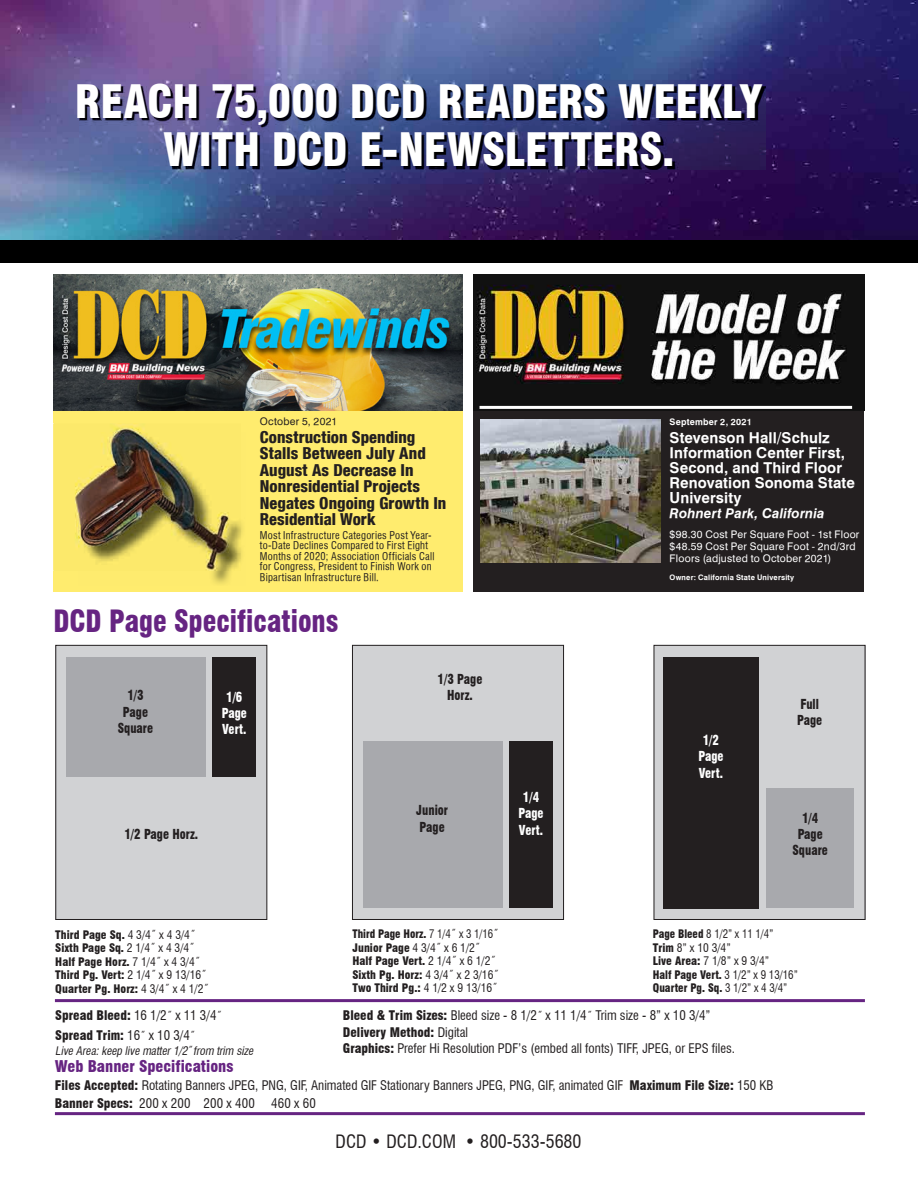
<style>
.page{position:relative;width:918px;height:1188px;background:#fff}
.page>*{position:absolute;margin:0;border:0;box-sizing:border-box;transform-origin:0 0}
.t1{font:900 condensed 45px/48px "Swiss 721 BT";color:#fff;text-align:center}
.t2{font:900 condensed 30px "Swiss 721 BT";color:#662482;scale:.92 1}
.t3{font:condensed 18px "Swiss 721 BT";color:#231f20}
.t4{font:800 condensed 16.5px/16.5px "Helvetica Neue";letter-spacing:.005em;color:#231f20}
.t5{font:900 condensed 15.9px "Swiss 721 BT";color:#662482}
.t6{font:700 15px/15px "Halvett";letter-spacing:.01em;color:#fff}
.t7{font:900 condensed 13.5px/16.2px "Swiss 721 BT";color:#231f20;text-align:center;scale:.9 1}
.t8{font:900 condensed 13.5px/16.2px "Swiss 721 BT";color:#fff;text-align:center;scale:.9 1}
.t9{font:italic 700 13.5px "Halvett";letter-spacing:.01em;color:#fff}
.t10{font:condensed 12.9px/16.5px "Swiss 721 BT";color:#231f20}
.t11{font:900 condensed 12.9px/19.5px "Swiss 721 BT";color:#231f20}
.t12{font:900 condensed 11.55px/13.5px "Swiss 721 BT";color:#231f20}
.t13{font:900 condensed 11.55px/13.5px "Swiss 721 BT";color:#231f20;scale:.94 1}
.t14{font:condensed 11.55px/13.5px "Swiss 721 BT";color:#231f20;scale:.94 1}
.t15{font:italic condensed 11.55px "Swiss 721 BT";color:#231f20}
.t16{font:10.5px/10.5px "Halvett Condensed";letter-spacing:.025em;color:#231f20}
.t17{font:10.5px/12px "Halvett";letter-spacing:.02em;color:#fff}
.t18{font:10.5px "Halvett";letter-spacing:.025em;color:#231f20}
.t19{font:700 9px "Halvett";letter-spacing:.025em;color:#fff}
.t20{font:700 7.5px "Halvett";letter-spacing:.025em;color:#fff}
.s1{font-weight:400}
.s2{font-weight:900}
.s3{font-weight:400;font-size:11.55px}
.s4{font-style:normal}
.s5{font-size:11.55px}
</style>
<div class="page">
<div style="left:53px;top:404px;width:410px;height:187px;background:#ffec6e"></div>
<div style="left:473px;top:410px;width:391px;height:182px;background:#231f20"></div>
<img style="left:0;top:0;width:918px;height:240px">
<img style="left:80px;top:86px;width:685px;height:83px">
<div style="left:0;top:240px;width:918px;height:22px;background:#000"></div>
<div style="left:56px;top:645px;width:211px;height:274px;background:#d1d2d4"></div>
<div style="left:55px;top:645px;width:212px;height:275px;border:1px solid #231f20"></div>
<div style="left:66px;top:657px;width:140px;height:119px;background:#a8a9ad"></div>
<div style="left:213px;top:657px;width:43px;height:119px;background:#231f20"></div>
<div style="left:352px;top:645px;width:212px;height:274px;background:#d1d2d4"></div>
<div style="left:352px;top:645px;width:212px;height:275px;border:1px solid #231f20"></div>
<div style="left:509px;top:741px;width:44px;height:167px;background:#231f20"></div>
<div style="left:363px;top:741px;width:139px;height:167px;background:#a8a9ad"></div>
<div style="left:654px;top:645px;width:211px;height:274px;background:#d1d2d4"></div>
<div style="left:654px;top:645px;width:211px;height:275px;border:1px solid #231f20"></div>
<div style="left:663px;top:657px;width:96px;height:251px;background:#231f20"></div>
<div style="left:766px;top:789px;width:88px;height:119px;background:#a8a9ad"></div>
<hr style="left:55px;top:999px;width:810px;height:3px;background:#662482">
<hr style="left:55px;top:1112px;width:810px;height:3px;background:#662482">
<img style="left:53px;top:274px;width:410px;height:136px">
<img style="left:481px;top:420px;width:180px;height:142px">
<img style="left:473px;top:274px;width:392px;height:136px">
<hr style="left:480px;top:406px;width:372px;height:3px;background:#fff">
<img style="left:212px;top:524px;width:31px;height:60px">
<img style="left:53px;top:423px;width:89px;height:148px">
<img style="left:79px;top:432px;width:162px;height:139px">
<h1 class="t1" style="left:75px;top:78px;width:689px">REACH 75,000 DCD READERS WEEKLY<br>WITH DCD E-NEWSLETTERS.</h1>
<p class="t18" style="left:260px;top:415px;width:79px">October 5, 2021</p>
<p class="t4" style="left:260px;top:428px;width:188px">Construction Spending<br>Stalls Between July And<br>August As Decrease In<br>Nonresidential Projects<br>Negates Ongoing Growth In<br>Residential Work</p>
<p class="t16" style="left:260px;top:530px;width:176px">Most Infrastructure Categories Post Year&shy;to-Date Declines Compared to First Eight Months of 2020; Association Officials Call for Congress, President to Finish Work on Bipartisan Infrastructure Bill.</p>
<h2 class="t2" style="left:53px;top:603px;width:311px">DCD Page Specifications</h2>
<p class="t7" style="left:118px;top:687px;width:41px">1/3<br>Page<br>Square</p>
<p class="t8" style="left:222px;top:689px;width:29px">1/6<br>Page<br>Vert.</p>
<p class="t7" style="left:124px;top:826px;width:83px">1/2 Page Horz.</p>
<p class="t7" style="left:438px;top:671px;width:51px">1/3 Page<br>Horz.</p>
<p class="t7" style="left:416px;top:802px;width:37px;text-align:left">Junior<br>Page</p>
<p class="t8" style="left:518px;top:789px;width:29px">1/4<br>Page<br>Vert.</p>
<p class="t19" style="left:670px;top:417px;width:84px">September 2, 2021</p>
<p class="t6" style="left:670px;top:430px;width:187px">Stevenson Hall/Schulz<br>Information Center First,<br>Second, and Third Floor<br>Renovation Sonoma State<br>University</p>
<p class="t9" style="left:670px;top:505px;width:156px">Rohnert Park, California</p>
<p class="t17" style="left:670px;top:528px;width:191px">$98.30 Cost Per Square Foot - 1st Floor $48.59 Cost Per Square Foot - 2nd/3rd<br>Floors (adjusted to October 2021)</p>
<p class="t20" style="left:670px;top:573px;width:126px">Owner: California State University</p>
<p class="t8" style="left:698px;top:732px;width:29px">1/2<br>Page<br>Vert.</p>
<p class="t7" style="left:797px;top:696px;width:29px;text-align:left">Full<br>Page</p>
<p class="t7" style="left:793px;top:810px;width:41px">1/4<br>Page<br>Square</p>
<p class="t12" style="left:55px;top:928px;width:155px">Third Page Sq. <span class="s1">4 3/4˝ x 4 3/4˝<br></span>Sixth Page Sq. <span class="s1">2 1/4˝ x 4 3/4˝<br></span>Half Page Horz. <span class="s1">7 1/4˝ x 4 3/4˝<br></span>Third Pg. Vert: <span class="s1">2 1/4˝ x 9 13/16˝<br></span>Quarter Pg. Horz: <span class="s1">4 3/4˝ x 4 1/2˝</span></p>
<p class="t13" style="left:352px;top:927px;width:157px">Third Page Horz. <span class="s1">7 1/4˝ x 3 1/16˝<br></span>Junior Page <span class="s1">4 3/4˝ x 6 1/2˝<br></span>Half Page Vert. <span class="s1">2 1/4˝ x 6 1/2˝<br></span>Sixth Pg. Horz: <span class="s1">4 3/4˝ x 2 3/16˝<br></span>Two Third Pg.: <span class="s1">4 1/2 x 9 13/16˝</span></p>
<p class="t14" style="left:653px;top:927px;width:156px"><span class="s2">Page Bleed</span> 8 1/2” x 11 1/4”<br><span class="s2">Trim</span> 8” x 10 3/4”<br><span class="s2">Live Area:</span> 7 1/8” x 9 3/4”<br><span class="s2">Half Page Vert.</span> 3 1/2” x 9 13/16”<br><span class="s2">Quarter Pg. Sq.</span> 3 1/2” x 4 3/4”</p>
<p class="t11" style="left:55px;top:1006px;width:168px">Spread Bleed: <span class="s1">16 1/2</span><span class="s3">˝</span> <span class="s1">x 11 3/4</span><span class="s3">˝<br></span>Spread Trim: <span class="s1">16</span><span class="s3">˝</span> <span class="s1">x 10 3/4</span><span class="s3">˝</span></p>
<p class="t15" style="left:55px;top:1044px;width:202px">Live Area:keep live matter1/2<span class="s4">˝</span> from trim size</p>
<p class="t10" style="left:343px;top:1007px;width:394px"><span class="s2">Bleed &amp; Trim Sizes:</span> Bleed size - 8 1/2<span class="s5">˝</span> x 11 1/4<span class="s5">˝</span> Trim size - 8” x 10 3/4”<br><span class="s2">Delivery Method:</span> Digital<br><span class="s2">Graphics:</span> Prefer Hi Resolution PDF’s (embed all fonts) TIFF, JPEG, or EPS files.</p>
<p class="t5" style="left:55px;top:1057px;width:180px">Web Banner Specifications</p>
<p class="t10" style="left:55px;top:1077px;width:720px;line-height:18px"><span class="s2">Files Accepted:</span> Rotating Banners JPEG, PNG, GIF, Animated GIF Stationary Banners JPEG, PNG, GIF, animated GIF <span class="s2">Maximum File Size:</span> 150 KB<br><span class="s2">Banner Specs:</span> 200 x 200 200 x 400 460 x 60</p>
<h3 class="t3" style="left:336px;top:1130px;width:247px">DCD • DCD.COM • 800-533-5680</h3>
</div>
